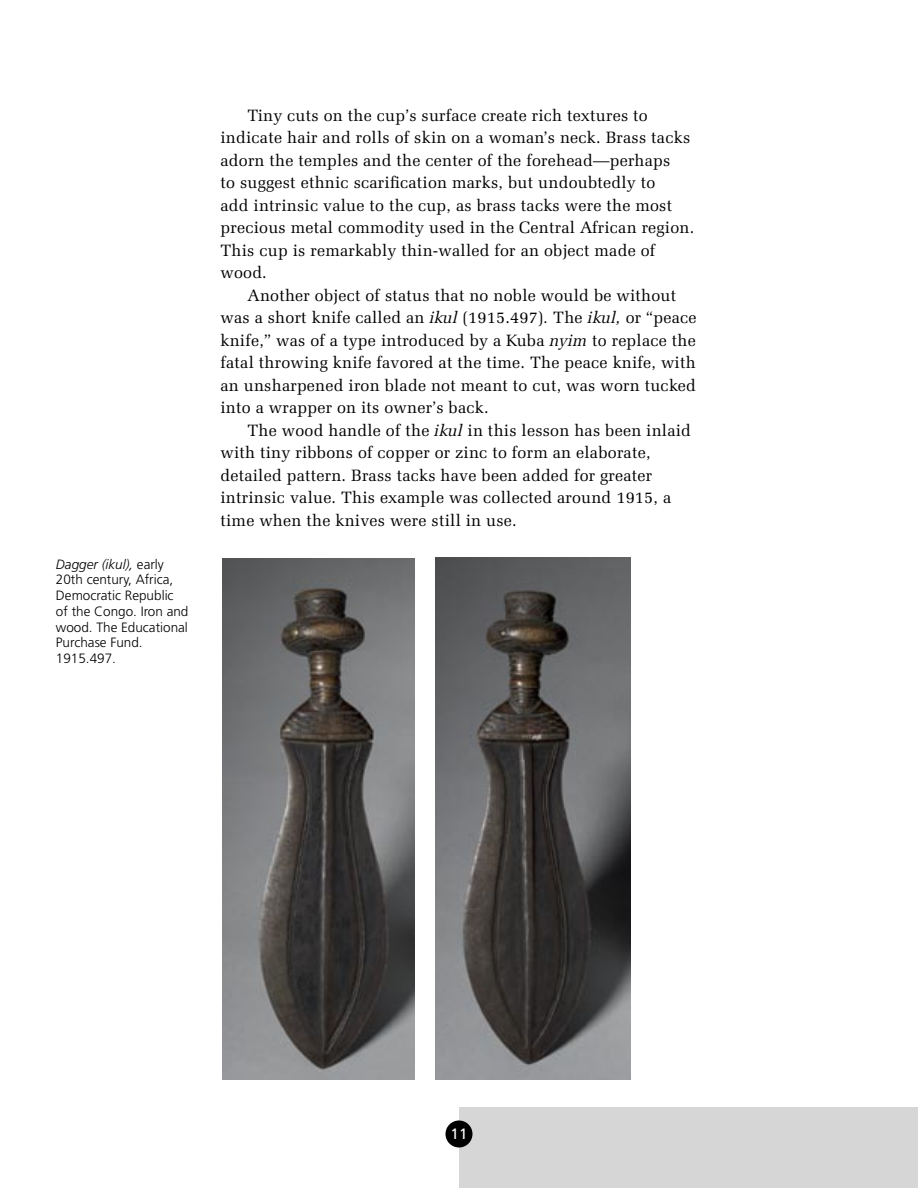
<style>
.page{position:relative;width:918px;height:1188px;background:#fff}
.page>*{position:absolute;margin:0;border:0;box-sizing:border-box;transform-origin:0 0}
.easy_read_text_11_15{font:16.5px/22.5px "Zapf Elliptical 711 BT";letter-spacing:.015em;color:#000}
.t1{font:15px "Frutiger";color:#fff}
.t2{font:300 13.5px/15.8px "Frutiger";color:#000}
.s1{font-style:italic}
</style>
<div class="page">
<div style="left:459px;top:1107px;width:459px;height:81px;background:#d6d6d6"></div>
<div style="left:446px;top:1120px;width:26px;height:28px;background:#000;border-radius:50%"></div>
<img style="left:223px;top:558px;width:191px;height:522px">
<img style="left:435px;top:558px;width:196px;height:522px">
<p class="t2" style="left:56px;top:556px;width:134px"><span class="s1">Dagger (ikul),</span> early<br>20th century, Africa,<br>Democratic Republic of the Congo. Iron and wood. The Educational<br>Purchase Fund.<br>1915.497.</p>
<p class="easy_read_text_11_15" style="left:220px;top:104px;width:475px;text-indent:27px">Tiny cuts on the cup’s surface create rich textures to indicate hair and rolls of skin on a woman’s neck. Brass tacks adorn the temples and the center of the forehead—perhaps<br>to suggest ethnic scarification marks, but undoubtedly to<br>add intrinsic value to the cup, as brass tacks were the most precious metal commodity used in the Central African region.<br>This cup is remarkably thin-walled for an object made of wood.</p>
<p class="easy_read_text_11_15" style="left:220px;top:284px;width:478px;text-indent:27px">Another object of status that no noble would be without was a short knife called an <span class="s1">ikul</span> (1915.497)<span class="s1">.</span> The <span class="s1">ikul,</span> or “peace knife,” was of a type introduced by a Kuba <span class="s1">nyim</span> to replace the fatal throwing knife favored at the time. The peace knife, with an unsharpened iron blade not meant to cut, was worn tucked into a wrapper on its owner’s back.</p>
<p class="easy_read_text_11_15" style="left:220px;top:419px;width:472px;text-indent:27px">The wood handle of the <span class="s1">ikul</span> in this lesson has been inlaid with tiny ribbons of copper or zinc to form an elaborate, detailed pattern. Brass tacks have been added for greater intrinsic value. This example was collected around 1915, a time when the knives were still in use.</p>
<p class="t1" style="left:451px;top:1125px;width:18px">11</p>
</div>
